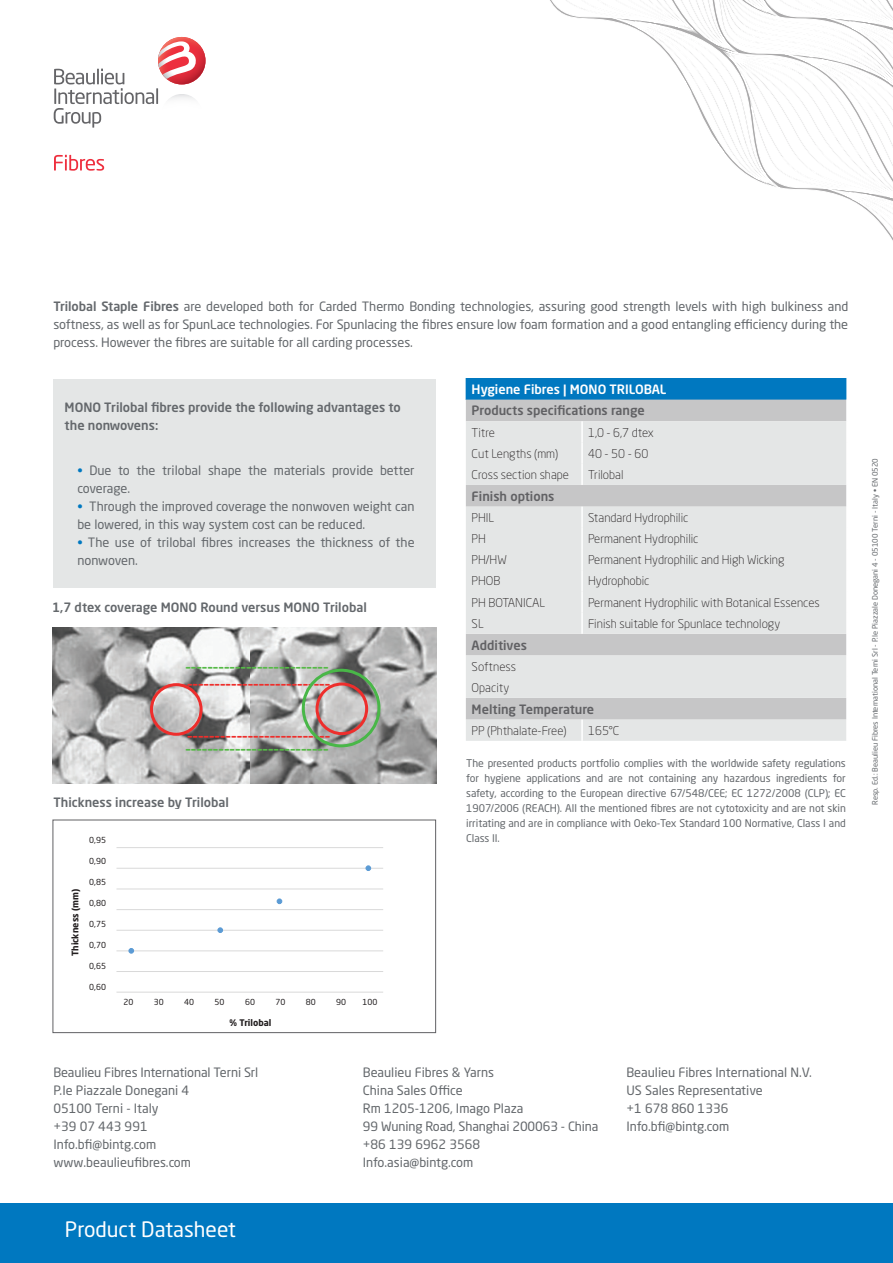
<style>
.page{position:relative;width:893px;height:1263px;background:#fff}
.page>*{position:absolute;margin:0;border:0;box-sizing:border-box;transform-origin:0 0}
.t1{font:21px "Neo Sans Pro";color:#fff}
.t2{font:700 18px "Calibri";color:#ee2e2b}
.t3{font:700 18px "Calibri";color:#56b947}
.t4{font:12.75px/18px "Neo Sans Pro";color:#64686c}
.t5{font:500 12.75px/18px "Neo Sans Pro";color:#64686c}
.t6{font:500 12.75px "Neo Sans Pro";color:#616164}
.t7{font:500 12.75px "Neo Sans Pro";color:#fff}
.t8{font:300 12px "Neo Sans Pro";color:#231f20}
.t9{font:10.5px/15px "Neo Sans Pro";letter-spacing:-.005em;color:#64686c;text-align:justify}
.t10{font:700 9px "Neo Sans Pro";color:#231f20}
.t11{font:8.25px "Neo Sans Pro";color:#231f20}
.t12{font:7.5px "Neo Sans Pro";color:#64686c}
.s1{font-weight:500}
.s2{color:#0078c0}
</style>
<div class="page">
<img style="left:168px;top:37px;width:38px;height:43px">
<svg style="left:54px;top:41px;width:142px;height:87px"></svg>
<svg style="left:54px;top:155px;width:50px;height:16px"></svg>
<svg style="left:550px;top:0;width:343px;height:241px"></svg>
<div style="left:0;top:1203px;width:893px;height:60px;background:#0078c0"></div>
<div style="left:53px;top:379px;width:383px;height:209px;background:#e4e6e6"></div>
<hr style="left:116px;top:992px;width:267px;height:1px;background:#d9d9d9">
<hr style="left:116px;top:971px;width:267px;height:1px;background:#d9d9d9">
<hr style="left:116px;top:950px;width:267px;height:1px;background:#d9d9d9">
<hr style="left:116px;top:930px;width:267px;height:1px;background:#d9d9d9">
<hr style="left:116px;top:909px;width:267px;height:1px;background:#d9d9d9">
<hr style="left:116px;top:889px;width:267px;height:1px;background:#d9d9d9">
<hr style="left:116px;top:868px;width:267px;height:1px;background:#d9d9d9">
<hr style="left:116px;top:847px;width:267px;height:1px;background:#d9d9d9">
<svg style="left:129px;top:948px;width:5px;height:5px"></svg>
<svg style="left:218px;top:927px;width:5px;height:6px"></svg>
<svg style="left:277px;top:899px;width:5px;height:5px"></svg>
<svg style="left:366px;top:865px;width:5px;height:6px"></svg>
<div style="left:53px;top:820px;width:383px;height:213px;border:1px solid #616164"></div>
<div style="left:466px;top:378px;width:381px;height:22px;background:#0078c0"></div>
<div style="left:467px;top:400px;width:378px;height:21px;background:#c6c6c7"></div>
<svg style="left:467px;top:421px;width:378px;height:320px;background:#dedfdf"></svg>
<hr style="left:581px;top:442px;width:2px;height:22px;background:#fff">
<hr style="left:581px;top:464px;width:2px;height:21px;background:#fff">
<hr style="left:581px;top:507px;width:2px;height:21px;background:#fff">
<hr style="left:581px;top:528px;width:2px;height:21px;background:#fff">
<hr style="left:581px;top:549px;width:2px;height:21px;background:#fff">
<hr style="left:581px;top:570px;width:2px;height:21px;background:#fff">
<hr style="left:581px;top:591px;width:2px;height:22px;background:#fff">
<hr style="left:581px;top:613px;width:2px;height:21px;background:#fff">
<hr style="left:581px;top:720px;width:2px;height:21px;background:#fff">
<hr style="left:581px;top:421px;width:2px;height:21px;background:#fff">
<div style="left:464px;top:376px;width:384px;height:383px;border:2px solid #fff"></div>
<img style="left:53px;top:628px;width:383px;height:155px">
<div style="left:150px;top:683px;width:53px;height:53px;border:3px solid #ee2e2c;border-radius:50%"></div>
<div style="left:316px;top:682px;width:52px;height:53px;border:3px solid #ee2e2c;border-radius:50%"></div>
<div style="left:302px;top:669px;width:78px;height:78px;border:3px solid #49b748;border-radius:50%"></div>
<p class="t4" style="left:53px;top:297px;width:796px;text-align:justify"><span class="s1">Trilobal Staple Fibres</span> are developed both for Carded Thermo Bonding technologies, assuring good strength levels with high bulkiness and softness, as well as for SpunLace technologies. For Spunlacing the fibres ensure low foam formation and a good entangling efficiency during the process. However the fibres are suitable for all carding processes.</p>
<p class="t5" style="left:65px;top:398px;width:338px">MONO Trilobal fibres provide the following advantages to the nonwovens:</p>
<p class="t4" style="left:77px;top:461px;width:339px"><span class="s2">•</span> Due to the trilobal shape the materials provide better coverage.</p>
<p class="t4" style="left:77px;top:497px;width:339px"><span class="s2">•</span> Through the improved coverage the nonwoven weight can be lowered, in this way system cost can be reduced.</p>
<p class="t4" style="left:77px;top:533px;width:339px"><span class="s2">•</span> The use of trilobal fibres increases the thickness of the nonwoven.</p>
<p class="t5" style="left:52px;top:598px;width:316px">1,7 dtex coverage MONO Round versus MONO Trilobal</p>
<p class="t3" style="left:185px;top:655px;width:145px">--------------------------</p>
<p class="t2" style="left:187px;top:672px;width:145px">--------------------------</p>
<p class="t2" style="left:187px;top:723px;width:145px">--------------------------</p>
<p class="t3" style="left:185px;top:736px;width:145px">--------------------------</p>
<p class="t5" style="left:53px;top:792px;width:177px">Thickness increase by Trilobal</p>
<p class="t11" style="left:89px;top:835px;width:18px">0,95</p>
<p class="t11" style="left:89px;top:856px;width:18px">0,90</p>
<p class="t11" style="left:89px;top:877px;width:18px">0,85</p>
<p class="t11" style="left:89px;top:898px;width:18px">0,80</p>
<p class="t11" style="left:89px;top:919px;width:18px">0,75</p>
<p class="t11" style="left:89px;top:940px;width:18px">0,70</p>
<p class="t11" style="left:89px;top:961px;width:18px">0,65</p>
<p class="t11" style="left:89px;top:982px;width:18px">0,60</p>
<p class="t11" style="left:124px;top:996px;width:11px">20</p>
<p class="t11" style="left:154px;top:996px;width:11px">30</p>
<p class="t11" style="left:184px;top:996px;width:11px">40</p>
<p class="t11" style="left:215px;top:996px;width:11px">50</p>
<p class="t11" style="left:245px;top:996px;width:11px">60</p>
<p class="t11" style="left:275px;top:996px;width:11px">70</p>
<p class="t11" style="left:306px;top:996px;width:11px">80</p>
<p class="t11" style="left:336px;top:996px;width:11px">90</p>
<p class="t11" style="left:362px;top:996px;width:16px">100</p>
<p class="t10" style="left:230px;top:1017px;width:43px">% Trilobal</p>
<p class="t10" style="left:69px;top:956px;width:69px;rotate:-90deg">Thickness (mm)</p>
<p class="t7" style="left:472px;top:381px;width:196px">Hygiene Fibres | MONO TRILOBAL</p>
<p class="t6" style="left:472px;top:403px;width:175px">Products specifications range</p>
<p class="t8" style="left:472px;top:425px;width:25px">Titre</p>
<p class="t8" style="left:588px;top:425px;width:67px">1,0 - 6,7 dtex</p>
<p class="t8" style="left:472px;top:446px;width:88px">Cut Lengths (mm)</p>
<p class="t8" style="left:588px;top:446px;width:62px">40 - 50 - 60</p>
<p class="t8" style="left:472px;top:467px;width:99px">Cross section shape</p>
<p class="t8" style="left:588px;top:467px;width:37px">Trilobal</p>
<p class="t6" style="left:472px;top:488px;width:84px">Finish options</p>
<p class="t8" style="left:472px;top:510px;width:24px">PHIL</p>
<p class="t8" style="left:588px;top:510px;width:102px">Standard Hydrophilic</p>
<p class="t8" style="left:472px;top:531px;width:16px">PH</p>
<p class="t8" style="left:588px;top:531px;width:112px">Permanent Hydrophilic</p>
<p class="t8" style="left:472px;top:553px;width:37px">PH/HW</p>
<p class="t8" style="left:588px;top:553px;width:198px">Permanent Hydrophilic and High Wicking</p>
<p class="t8" style="left:472px;top:574px;width:30px">PHOB</p>
<p class="t8" style="left:588px;top:574px;width:63px">Hydrophobic</p>
<p class="t8" style="left:472px;top:595px;width:75px">PH BOTANICAL</p>
<p class="t8" style="left:588px;top:595px;width:233px">Permanent Hydrophilic with Botanical Essences</p>
<p class="t8" style="left:472px;top:616px;width:14px">SL</p>
<p class="t8" style="left:588px;top:616px;width:194px">Finish suitable for Spunlace technology</p>
<p class="t6" style="left:472px;top:637px;width:57px">Additives</p>
<p class="t8" style="left:472px;top:659px;width:46px">Softness</p>
<p class="t8" style="left:472px;top:680px;width:39px">Opacity</p>
<p class="t6" style="left:472px;top:701px;width:124px">Melting Temperature</p>
<p class="t8" style="left:472px;top:723px;width:97px">PP (Phthalate-Free)</p>
<p class="t8" style="left:588px;top:723px;width:33px">165°C</p>
<p class="t9" style="left:466px;top:755px;width:381px">The presented products portfolio complies with the worldwide safety regulations for hygiene applications and are not containing any hazardous ingredients for safety, according to the European directive 67/548/CEE; EC 1272/2008 (CLP); EC 1907/2006 (REACH). All the mentioned fibres are not cytotoxicity and are not skin irritating and are in compliance with Oeko-Tex Standard 100 Normative, Class I and Class II.</p>
<p class="t4" style="left:53px;top:1063px;width:206px">Beaulieu Fibres International Terni Srl</p>
<p class="t4" style="left:53px;top:1081px;width:137px">P.Ie Piazzale Donegani 4</p>
<p class="t4" style="left:53px;top:1099px;width:107px">05100 Terni - Italy</p>
<p class="t4" style="left:53px;top:1117px;width:96px">+39 07 443 991</p>
<p class="t4" style="left:53px;top:1135px;width:104px">Info.bfi@bintg.com</p>
<p class="t4" style="left:53px;top:1153px;width:139px">www.beaulieufibres.com</p>
<p class="t1" style="left:65px;top:1216px;width:173px">Product Datasheet</p>
<p class="t4" style="left:363px;top:1063px;width:133px">Beaulieu Fibres &amp; Yarns</p>
<p class="t4" style="left:363px;top:1081px;width:102px">China Sales Office</p>
<p class="t4" style="left:363px;top:1099px;width:162px">Rm 1205-1206, Imago Plaza</p>
<p class="t4" style="left:363px;top:1117px;width:237px">99 Wuning Road, Shanghai 200063 - China</p>
<p class="t4" style="left:363px;top:1135px;width:119px">+86 139 6962 3568</p>
<p class="t4" style="left:363px;top:1153px;width:112px">Info.asia@bintg.com</p>
<p class="t4" style="left:626px;top:1063px;width:187px">Beaulieu Fibres International N.V.</p>
<p class="t4" style="left:626px;top:1081px;width:138px">US Sales Representative</p>
<p class="t4" style="left:626px;top:1099px;width:104px">+1 678 860 1336</p>
<p class="t4" style="left:626px;top:1117px;width:104px">Info.bfi@bintg.com</p>
<p class="t12" style="left:870px;top:805px;width:348px;rotate:-90deg">Resp. Ed.: Beaulieu Fibres International Terni Srl - P.Ie Piazzale Donegani 4 - 05100 Terni - Italy • EN 0520</p>
</div>
